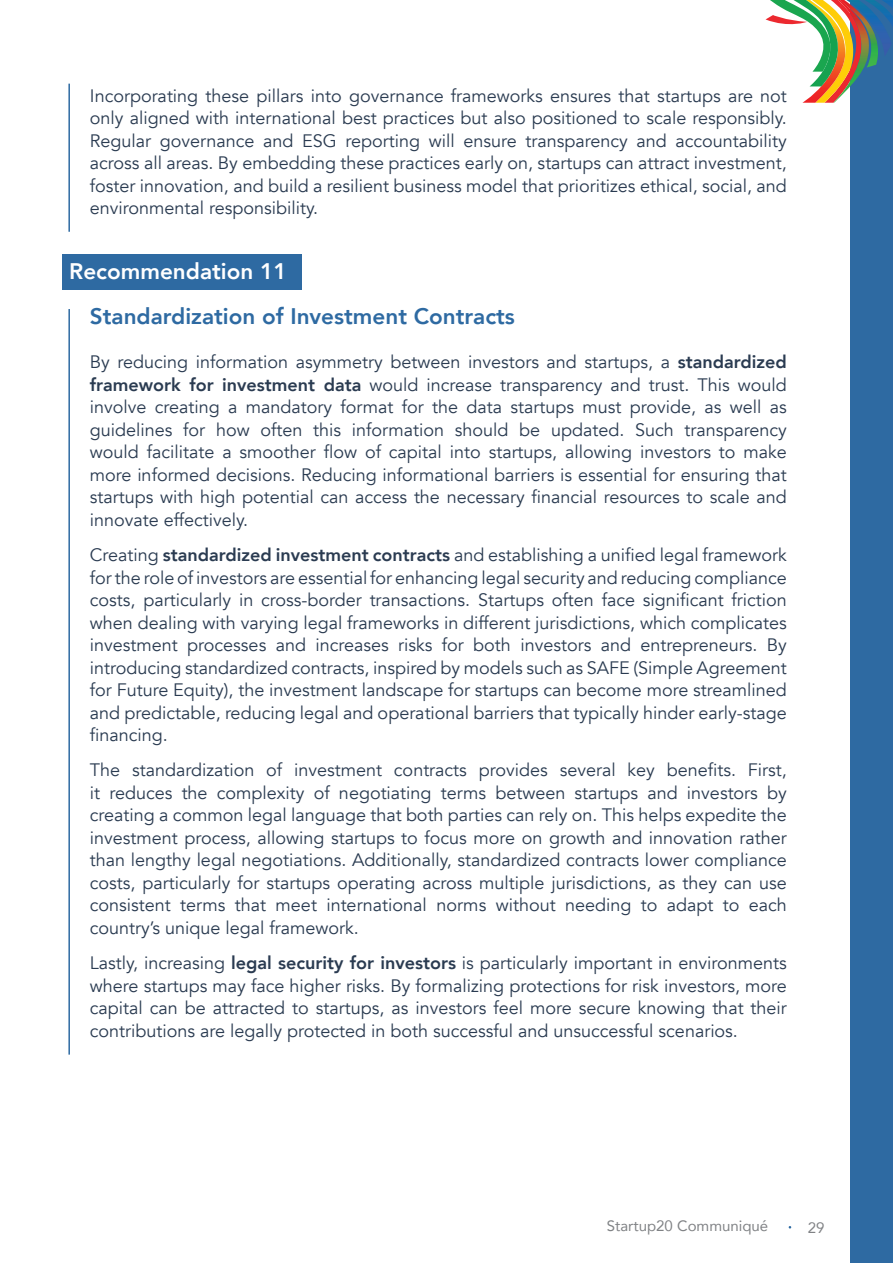
<style>
.page{position:relative;width:893px;height:1263px;background:#fff}
.page>*{position:absolute;margin:0;border:0;box-sizing:border-box;transform-origin:0 0}
.t1{font:800 22.5px "Avenir";color:#2e6aa2}
.t2{font:800 22.5px "Avenir";color:#fff}
.t3{font:18px/22.5px "Avenir";color:#2a3b51;text-align:justify}
.t4{font:15px "Avenir";color:#808285}
.s1{font-weight:800}
</style>
<div class="page">
<div style="left:850px;top:0;width:43px;height:1263px;background:#2e6aa2"></div>
<img style="left:880px;top:4px;width:13px;height:51px">
<img style="left:877px;top:4px;width:3px;height:57px">
<svg style="left:765px;top:0;width:112px;height:103px"></svg>
<img style="left:809px;top:0;width:84px;height:4px">
<hr style="left:68px;top:84px;width:2px;height:148px;background:#2e6aa2">
<div style="left:63px;top:255px;width:239px;height:35px;background:#2e6aa2"></div>
<hr style="left:68px;top:309px;width:2px;height:745px;background:#2e6aa2">
<p class="t3" style="left:90px;top:85px;width:698px">Incorporating these pillars into governance frameworks ensures that startups are not only aligned with international best practices but also positioned to scale responsibly.<br>Regular governance and ESG reporting will ensure transparency and accountability across all areas. By embedding these practices early on, startups can attract investment, foster innovation, and build a resilient business model that prioritizes ethical, social, and environmental responsibility.</p>
<p class="t2" style="left:69px;top:253px;width:219px">Recommendation 11</p>
<p class="t1" style="left:90px;top:299px;width:427px">Standardization of Investment Contracts</p>
<p class="t3" style="left:90px;top:351px;width:698px">By reducing information asymmetry between investors and startups, a <span class="s1">standardized framework for investment data</span> would increase transparency and trust. This would involve creating a mandatory format for the data startups must provide, as well as guidelines for how often this information should be updated. Such transparency would facilitate a smoother flow of capital into startups, allowing investors to make more informed decisions. Reducing informational barriers is essential for ensuring that startups with high potential can access the necessary financial resources to scale and innovate effectively.</p>
<p class="t3" style="left:90px;top:544px;width:698px">Creating <span class="s1">standardized investment contracts</span> and establishing a unified legal framework for the role of investors are essential for enhancing legal security and reducing compliance costs, particularly in cross-border transactions. Startups often face significant friction when dealing with varying legal frameworks in different jurisdictions, which complicates investment processes and increases risks for both investors and entrepreneurs. By introducing standardized contracts, inspired by models such as SAFE (Simple Agreement for Future Equity), the investment landscape for startups can become more streamlined and predictable, reducing legal and operational barriers that typically hinder early-stage financing.</p>
<p class="t3" style="left:90px;top:759px;width:698px">The standardization of investment contracts provides several key benefits. First, it reduces the complexity of negotiating terms between startups and investors by creating a common legal language that both parties can rely on. This helps expedite the investment process, allowing startups to focus more on growth and innovation rather than lengthy legal negotiations. Additionally, standardized contracts lower compliance costs, particularly for startups operating across multiple jurisdictions, as they can use consistent terms that meet international norms without needing to adapt to each country’s unique legal framework.</p>
<p class="t3" style="left:90px;top:952px;width:698px">Lastly, increasing <span class="s1">legal security for investors</span> is particularly important in environments where startups may face higher risks. By formalizing protections for risk investors, more capital can be attracted to startups, as investors feel more secure knowing that their contributions are legally protected in both successful and unsuccessful scenarios.</p>
<p class="t4" style="left:607px;top:1214px;width:163px">Startup20 Communiqué</p>
<p class="t4" style="left:808px;top:1216px;width:18px">29</p>
</div>
